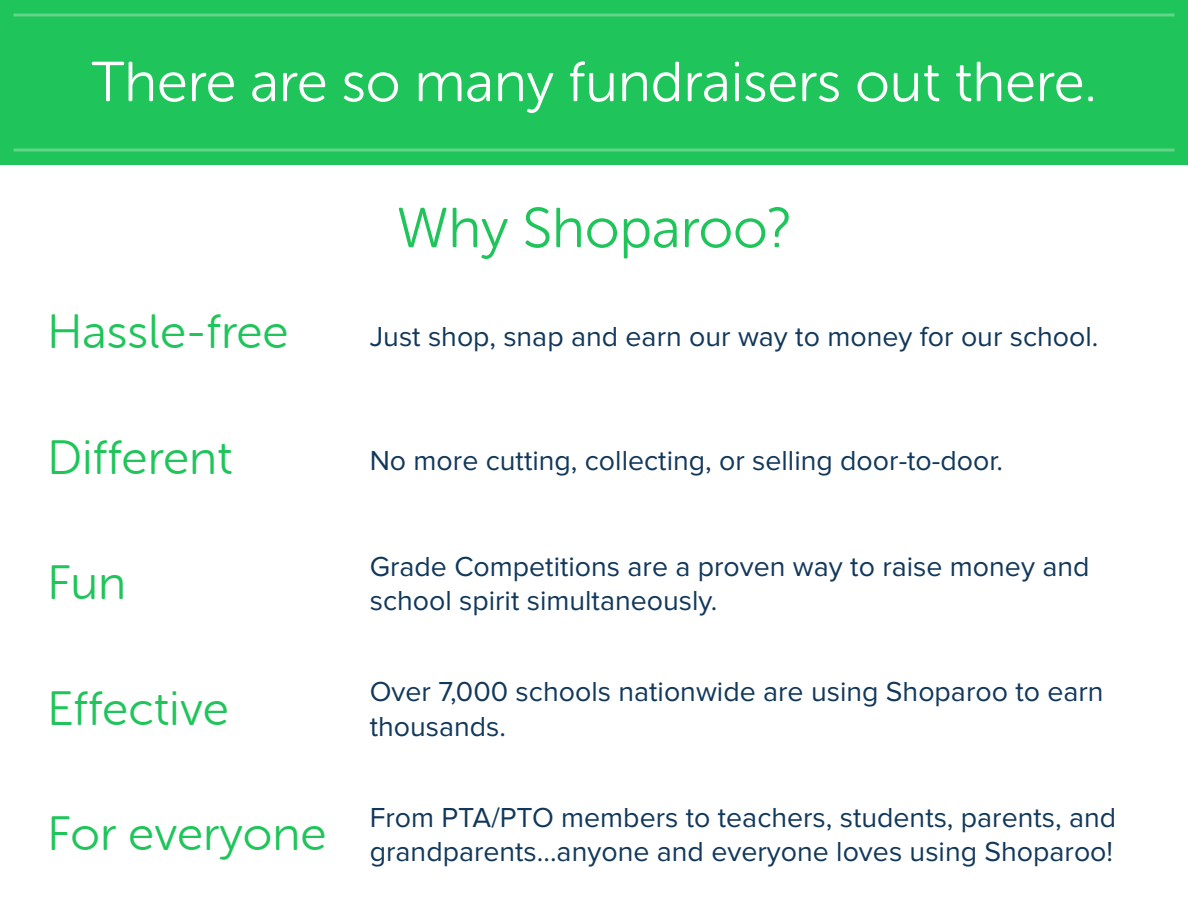
<style>
.page{position:relative;width:1188px;height:918px;background:#fff}
.page>*{position:absolute;margin:0;border:0;box-sizing:border-box;transform-origin:0 0}
.t1{font:56.25px "Museo Sans Rounded 300";color:#fff}
.t2{font:56.25px "Museo Sans Rounded 300";color:#1fc55a}
.t3{font:48px "Museo Sans Rounded 300";color:#1fc55a}
.t4{font:28.5px/34.2px "Proxima Nova";color:#11385b}
</style>
<div class="page">
<div style="left:0;top:0;width:1188px;height:165px;background:#1fc55a"></div>
<svg style="left:14px;top:148px;width:1160px;height:4px"></svg>
<hr style="left:14px;top:14px;width:1160px;height:2px;background:#fff">
<h1 class="t1" style="left:92px;top:52px;width:1007px">There are so many fundraisers out there.</h1>
<h2 class="t3" style="left:47px;top:306px;width:243px">Hassle-free</h2>
<h1 class="t2" style="left:396px;top:198px;width:397px">Why Shoparoo?</h1>
<p class="t4" style="left:370px;top:320px;width:730px">Just shop, snap and earn our way to money for our school.</p>
<h2 class="t3" style="left:47px;top:431px;width:187px">Different</h2>
<p class="t4" style="left:370px;top:444px;width:635px">No more cutting, collecting, or selling door-to-door.</p>
<h2 class="t3" style="left:47px;top:557px;width:80px">Fun</h2>
<p class="t4" style="left:370px;top:550px;width:721px">Grade Competitions are a proven way to raise money and school spirit simultaneously.</p>
<h2 class="t3" style="left:47px;top:682px;width:183px">Effective</h2>
<p class="t4" style="left:370px;top:676px;width:735px">Over 7,000 schools nationwide are using Shoparoo to earn thousands.</p>
<h2 class="t3" style="left:47px;top:808px;width:281px">For everyone</h2>
<p class="t4" style="left:370px;top:802px;width:748px">From PTA/PTO members to teachers, students, parents, and grandparents...anyone and everyone loves using Shoparoo!</p>
</div>
